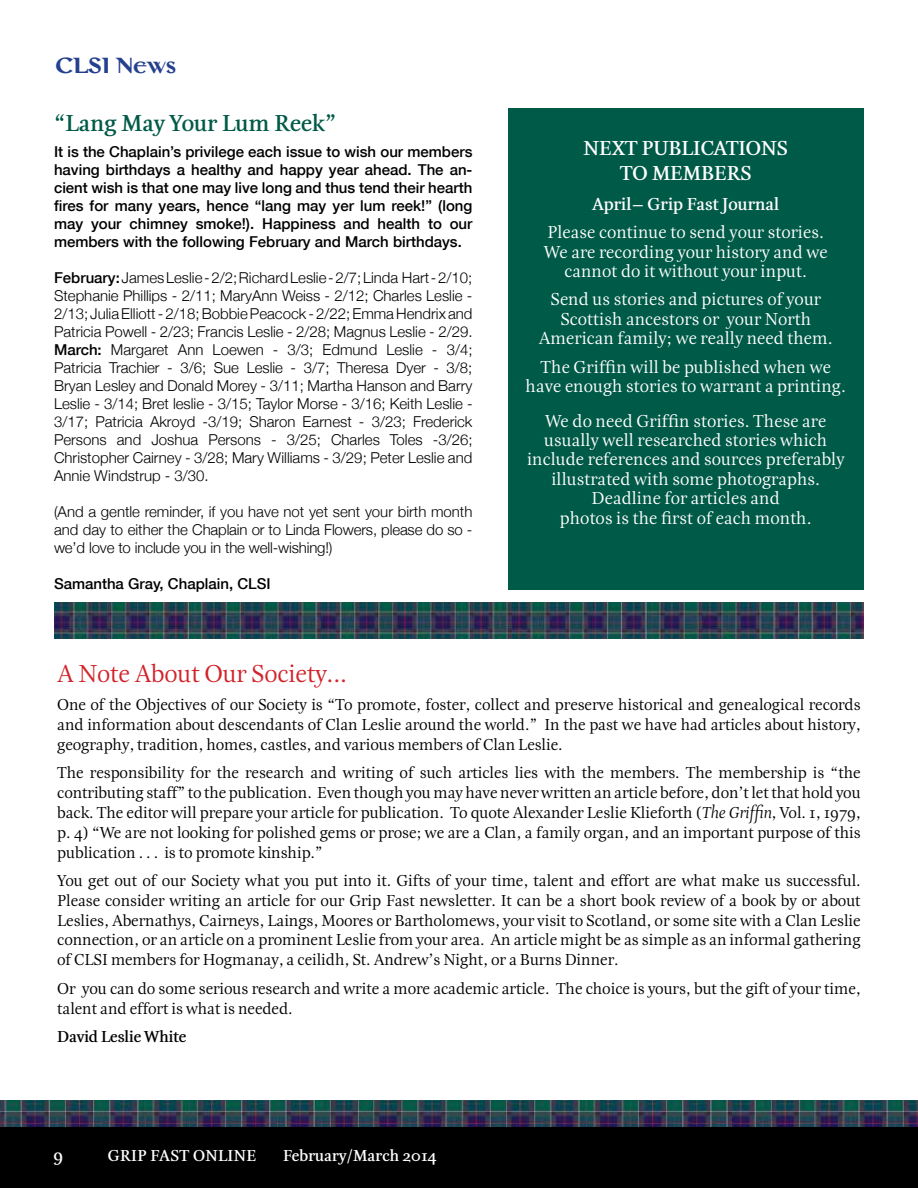
<style>
.page{position:relative;width:918px;height:1188px;background:#fff}
.page>*{position:absolute;margin:0;border:0;box-sizing:border-box;transform-origin:0 0}
.t1{font:700 27px "Colmcille MT Std";letter-spacing:-.04em;color:#25408f}
.t2{font:25.5px "Esta";letter-spacing:-.01em;color:#d2232a}
.t3{font:700 24px "Esta";color:#005a48}
.t4{font:700 21px/25.2px "Esta";color:#fff;text-align:center}
.t5{font:18px/19.5px "Esta";color:#fff;text-align:center}
.t6{font:700 18px "Esta";color:#fff}
.t7{font:16.5px/19.8px "Esta";letter-spacing:-.01em;color:#000;text-align:justify}
.t8{font:700 16.5px "Esta";color:#fff}
.t9{font:700 16.5px "Esta";letter-spacing:-.01em;color:#000}
.t10{font:300 15px/18px "Helvetica Neue";letter-spacing:-.005em;color:#000;text-align:justify}
.t11{font:500 15px/18px "Helvetica Neue";color:#000;text-align:justify}
.s1{font-weight:500}
.s2{font-style:italic}
</style>
<div class="page">
<img style="left:0;top:1101px;width:918px;height:27px">
<div style="left:0;top:1128px;width:918px;height:60px;background:#000"></div>
<img style="left:54px;top:603px;width:810px;height:36px">
<div style="left:509px;top:108px;width:355px;height:482px;background:#005a48"></div>
<h1 class="t1" style="left:54px;top:52px;width:124px">CLSI News</h1>
<h3 class="t3" style="left:54px;top:109px;width:284px">“Lang May Your Lum Reek”</h3>
<p class="t11" style="left:54px;top:143px;width:420px">It is the Chaplain’s privilege each issue to wish our members having birthdays a healthy and happy year ahead. The an&shy;cient wish is that one may live long and thus tend their hearth fires for many years, hence “lang may yer lum reek!” (long may your chimney smoke!). Happiness and health to our members with the following February and March birthdays.</p>
<p class="t10" style="left:54px;top:269px;width:420px"><span class="s1">February:</span> James Leslie - 2/2; Richard Leslie - 2/7; Linda Hart - 2/10; Stephanie Phillips - 2/11; MaryAnn Weiss - 2/12; Charles Leslie - 2/13; Julia Elliott - 2/18; Bobbie Peacock - 2/22; Emma Hendrix and Patricia Powell - 2/23; Francis Leslie - 2/28; Magnus Leslie - 2/29.<br><span class="s1">March:</span> Margaret Ann Loewen - 3/3; Edmund Leslie - 3/4; Patricia Trachier - 3/6; Sue Leslie - 3/7; Theresa Dyer - 3/8; Bryan Lesley and Donald Morey - 3/11; Martha Hanson and Barry Leslie - 3/14; Bret leslie - 3/15; Taylor Morse - 3/16; Keith Leslie - 3/17; Patricia Akroyd -3/19; Sharon Earnest - 3/23; Frederick Persons and Joshua Persons - 3/25; Charles Toles -3/26; Christopher Cairney - 3/28; Mary Williams - 3/29; Peter Leslie and Annie Windstrup - 3/30.</p>
<p class="t10" style="left:54px;top:503px;width:420px">(And a gentle reminder, if you have not yet sent your birth month and day to either the Chaplain or to Linda Flowers, please do so - we’d love to include you in the well-wishing!)</p>
<p class="t11" style="left:54px;top:575px;width:218px">Samantha Gray, Chaplain, CLSI</p>
<p class="t4" style="left:584px;top:135px;width:206px">NEXT PUBLICATIONS<br>TO MEMBERS</p>
<p class="t6" style="left:592px;top:194px;width:189px">April– Grip Fast Journal</p>
<p class="t5" style="left:544px;top:223px;width:285px">Please continue to send your stories.<br>We are recording your history and we cannot do it without your input.</p>
<p class="t5" style="left:539px;top:290px;width:296px">Send us stories and pictures of your<br>Scottish ancestors or your North<br>American family; we really need them.</p>
<p class="t5" style="left:526px;top:357px;width:322px">The Griffin will be published when we have enough stories to warrant a printing.</p>
<p class="t5" style="left:527px;top:411px;width:319px">We do need Griffin stories. These are usually well researched stories which include references and sources preferably illustrated with some photographs.<br>Deadline for articles and<br>photos is the first of each month.</p>
<h2 class="t2" style="left:57px;top:659px;width:291px">A Note About Our Society...</h2>
<p class="t7" style="left:57px;top:695px;width:805px">One of the Objectives of our Society is “To promote, foster, collect and preserve historical and genealogical records and information about descendants of Clan Leslie around the world.” In the past we have had articles about history, geography, tradition, homes, castles, and various members of Clan Leslie.</p>
<p class="t7" style="left:57px;top:763px;width:805px">The responsibility for the research and writing of such articles lies with the members. The membership is “the contributing staff” to the publication. Even though you may have never written an article before, don’t let that hold you back. The editor will prepare your article for publication. To quote Alexander Leslie Klieforth (<span class="s2">The Griffin</span>, Vol. 1, 1979, p. 4) “We are not looking for polished gems or prose; we are a Clan, a family organ, and an important purpose of this publication . . . is to promote kinship.”</p>
<p class="t7" style="left:57px;top:871px;width:805px">You get out of our Society what you put into it. Gifts of your time, talent and effort are what make us successful.<br>Please consider writing an article for our Grip Fast newsletter. It can be a short book review of a book by or about Leslies, Abernathys, Cairneys, Laings, Moores or Bartholomews, your visit to Scotland, or some site with a Clan Leslie connection, or an article on a prominent Leslie from your area. An article might be as simple as an informal gathering of CLSI members for Hogmanay, a ceilidh, St. Andrew’s Night, or a Burns Dinner.</p>
<p class="t7" style="left:57px;top:979px;width:805px">Or you can do some serious research and write a more academic article. The choice is yours, but the gift of your time, talent and effort is what is needed.</p>
<p class="t9" style="left:57px;top:1027px;width:131px">David Leslie White</p>
<p class="t6" style="left:53px;top:1144px;width:11px">9</p>
<p class="t8" style="left:108px;top:1146px;width:150px">GRIP FAST ONLINE</p>
<p class="t8" style="left:283px;top:1146px;width:155px">February/March 2014</p>
</div>
